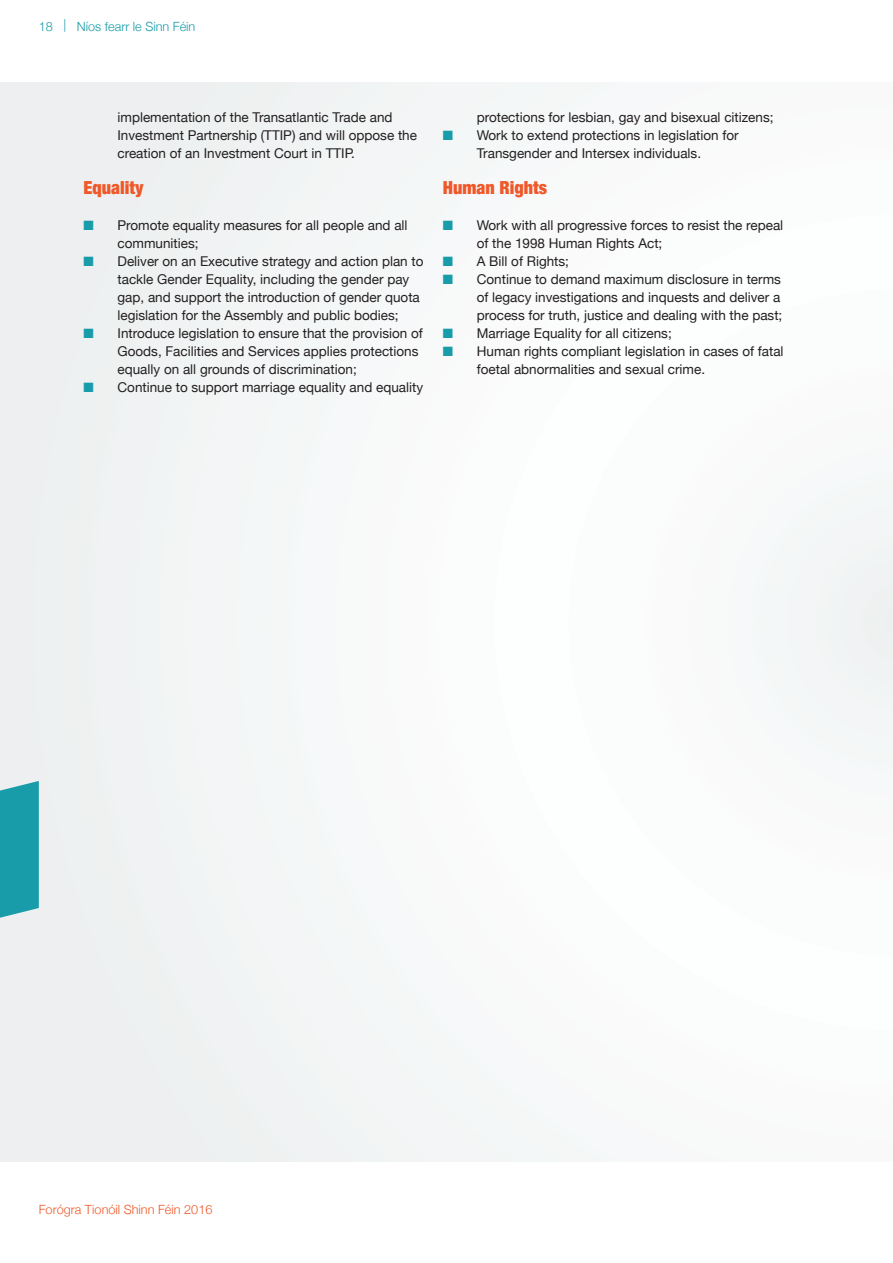
<style>
.page{position:relative;width:893px;height:1263px;background:#fff}
.page>*{position:absolute;margin:0;border:0;box-sizing:border-box;transform-origin:0 0}
.t1{font:900 condensed 18px "Helvetica Neue";color:#ef5829}
.t2{font:13.5px/18px "Helvetica Neue";color:#231f20}
.t3{font:300 12.75px "Helvetica Neue";color:#ef5829}
.t4{font:300 12.75px "Helvetica Neue";color:#189ca9}
.s1{color:#189ca9}
</style>
<div class="page">
<div style="left:0;top:82px;width:893px;height:1080px;background:#f6f8f9"></div>
<svg style="left:0;top:781px;width:39px;height:137px;background:#28a2ae"></svg>
<p class="t4" style="left:39px;top:17px;width:158px">18 | Níos fearr le Sinn Féin</p>
<p class="t2" style="left:117px;top:109px;width:301px">implementation of the Transatlantic Trade and<br>Investment Partnership (TTIP) and will oppose the creation of an Investment Court in TTIP.</p>
<h1 class="t1" style="left:83px;top:172px;width:62px">Equality</h1>
<p class="t2" style="left:117px;top:217px;width:292px;text-indent:-34px"><span class="s1">■</span> Promote equality measures for all people and all communities;</p>
<p class="t2" style="left:117px;top:253px;width:308px;text-indent:-34px"><span class="s1">■</span> Deliver on an Executive strategy and action plan to tackle Gender Equality, including the gender pay gap, and support the introduction of gender quota legislation for the Assembly and public bodies;</p>
<p class="t2" style="left:117px;top:325px;width:307px;text-indent:-34px"><span class="s1">■</span> Introduce legislation to ensure that the provision of<br>Goods, Facilities and Services applies protections equally on all grounds of discrimination;</p>
<p class="t2" style="left:83px;top:378px;width:341px"><span class="s1">■</span> Continue to support marriage equality and equality</p>
<p class="t2" style="left:477px;top:108px;width:298px">protections for lesbian, gay and bisexual citizens;</p>
<p class="t2" style="left:443px;top:126px;width:298px;text-align:center"><span class="s1">■</span> Work to extend protections in legislation for<br>Transgender and Intersex individuals.</p>
<h1 class="t1" style="left:443px;top:172px;width:106px">Human Rights</h1>
<p class="t2" style="left:477px;top:217px;width:308px;text-indent:-34px"><span class="s1">■</span> Work with all progressive forces to resist the repeal of the 1998 Human Rights Act;</p>
<p class="t2" style="left:443px;top:253px;width:128px"><span class="s1">■</span> A Bill of Rights;</p>
<p class="t2" style="left:477px;top:271px;width:307px;text-indent:-34px"><span class="s1">■</span> Continue to demand maximum disclosure in terms of legacy investigations and inquests and deliver a process for truth, justice and dealing with the past;</p>
<p class="t2" style="left:443px;top:325px;width:231px"><span class="s1">■</span> Marriage Equality for all citizens;</p>
<p class="t2" style="left:477px;top:342px;width:308px;text-indent:-34px"><span class="s1">■</span> Human rights compliant legislation in cases of fatal foetal abnormalities and sexual crime.</p>
<p class="t3" style="left:39px;top:1199px;width:175px">Forógra Tionóil Shinn Féin 2016</p>
</div>
